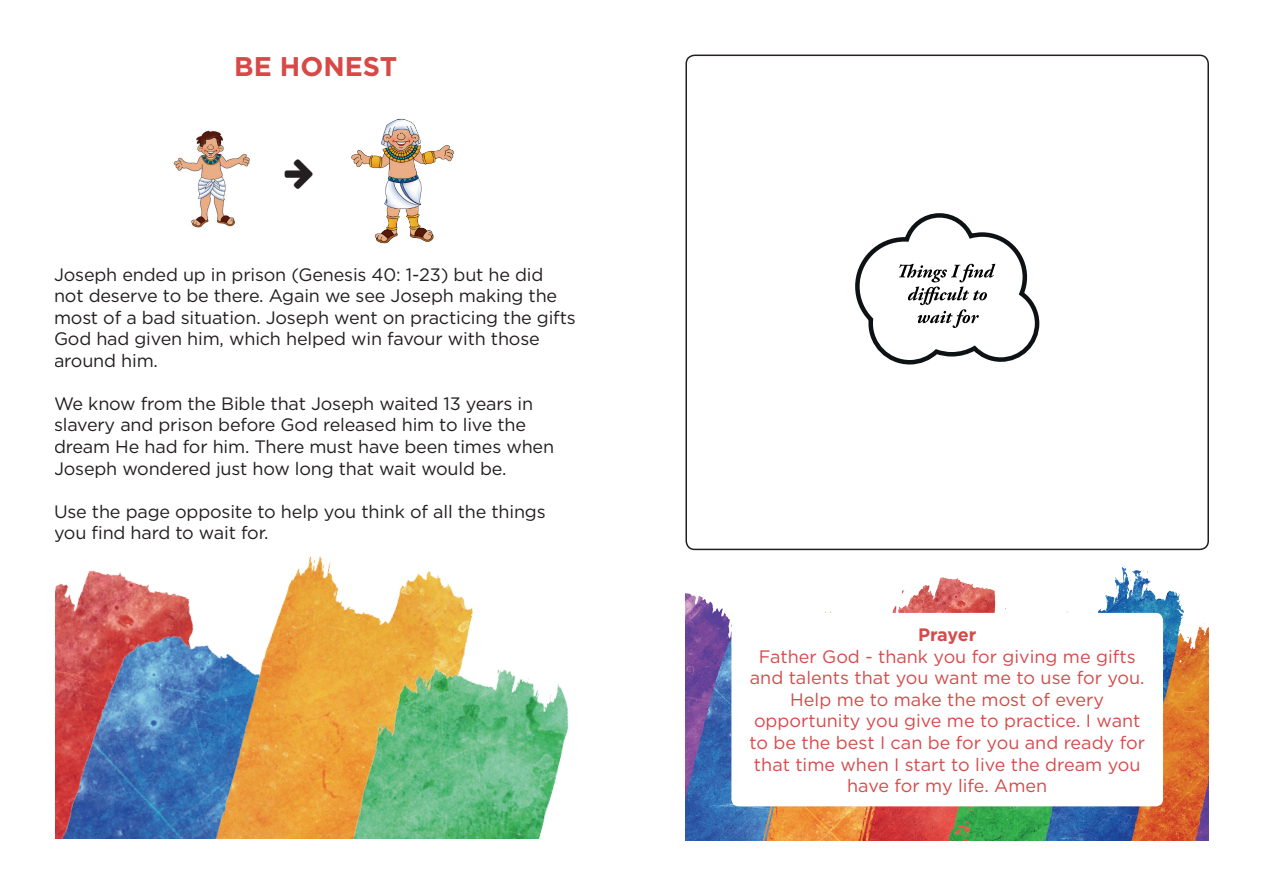
<style>
.page{position:relative;width:1263px;height:893px;background:#fff}
.page>*{position:absolute;margin:0;border:0;box-sizing:border-box;transform-origin:0 0}
.t1{font:700 27px "Gotham";color:#d64947}
.t2{font:18px/21.6px "Gotham";letter-spacing:-.01em;color:#231f20}
.t3{font:18px/21.6px "Gotham";color:#d44b4b;text-align:center}
.t4{font:700 18px "Gotham";letter-spacing:-.02em;color:#d44b4b}
</style>
<div class="page">
<img style="left:685px;top:566px;width:524px;height:275px">
<div style="left:731px;top:613px;width:432px;height:193px;background:#fff;border-radius:7px"></div>
<img style="left:55px;top:570px;width:118px;height:269px">
<img style="left:173px;top:556px;width:290px;height:283px">
<img style="left:268px;top:598px;width:301px;height:241px">
<img style="left:173px;top:130px;width:77px;height:98px">
<img style="left:351px;top:118px;width:103px;height:126px">
<div style="left:685px;top:55px;width:524px;height:495px;border:2px solid #231f20;border-radius:9px"></div>
<svg style="left:855px;top:213px;width:185px;height:152px"></svg>
<h1 class="t1" style="left:234px;top:49px;width:164px">BE HONEST</h1>
<p class="t2" style="left:54px;top:263px;width:523px">Joseph ended up in prison (Genesis 40: 1-23) but he did not deserve to be there. Again we see Joseph making the most of a bad situation. Joseph went on practicing the gifts God had given him, which helped win favour with those around him.</p>
<p class="t2" style="left:54px;top:392px;width:502px">We know from the Bible that Joseph waited 13 years in slavery and prison before God released him to live the dream He had for him. There must have been times when Joseph wondered just how long that wait would be.</p>
<p class="t2" style="left:54px;top:500px;width:493px">Use the page opposite to help you think of all the things you find hard to wait for.</p>
<p class="t4" style="left:918px;top:623px;width:60px">Prayer</p>
<p class="t3" style="left:749px;top:645px;width:397px">Father God - thank you for giving me gifts and talents that you want me to use for you.<br>Help me to make the most of every opportunity you give me to practice. I want to be the best I can be for you and ready for that time when I start to live the dream you have for my life. Amen</p>
</div>
